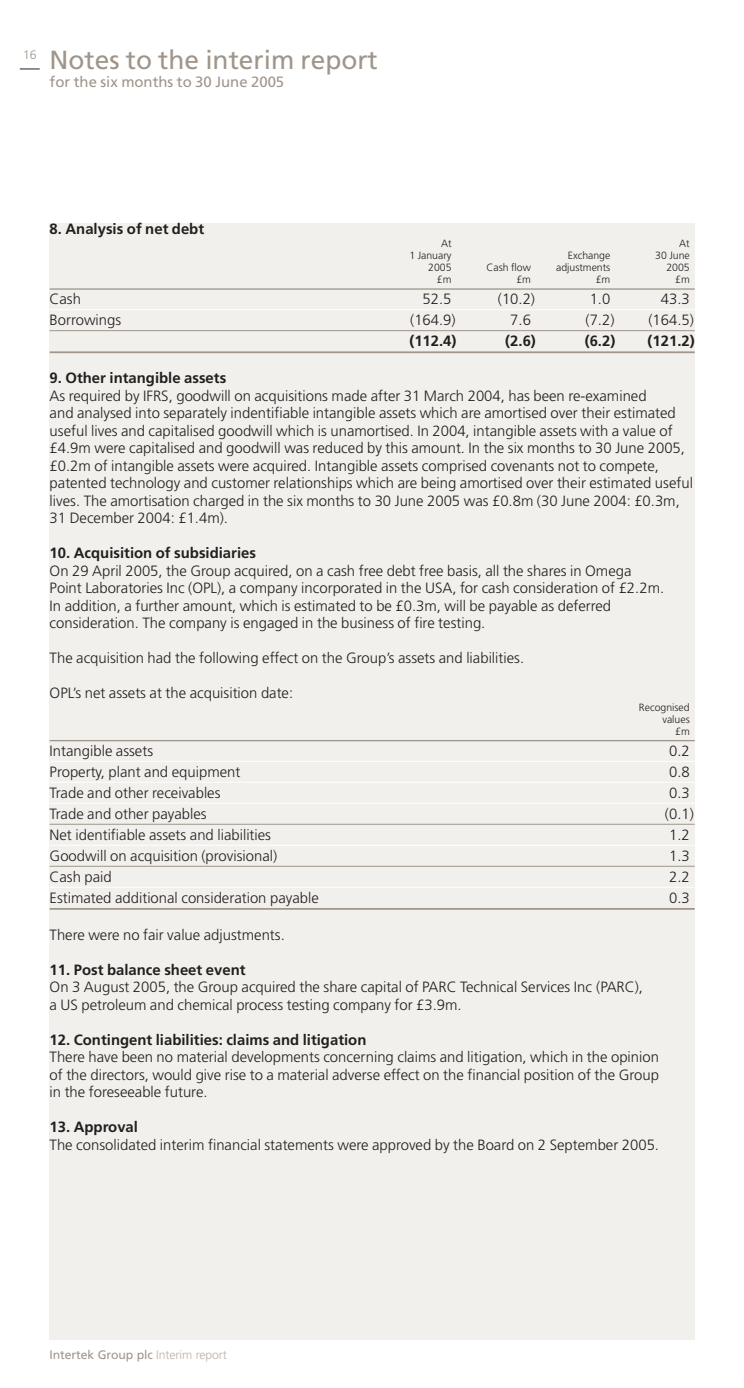
<style>
.page{position:relative;width:744px;height:1388px;background:#fff}
.page>*{position:absolute;margin:0;border:0;box-sizing:border-box;transform-origin:0 0}
.t1{font:26.25px "Frutiger";color:#a0958a}
.t2{font:300 14.88px/17.5px "Frutiger";color:#231f1f}
.t3{font:700 14.88px "Frutiger";color:#231f1f}
.t4{font:14.88px "Frutiger";color:#a0958a}
.t5{font:12.25px "Frutiger";letter-spacing:-.01em;color:#a0958a}
.t6{font:300 10.5px/12.2px "Frutiger";color:#231f1f;text-align:right}
.s1{font-weight:300;color:#bcb2a9}
</style>
<div class="page">
<div style="left:50px;top:223px;width:644px;height:1116px;background:#f2f0ed"></div>
<svg style="left:20px;top:69px;width:20px;height:1px"></svg>
<hr style="left:50px;top:288px;width:644px;height:2px;background:#a0958a">
<hr style="left:50px;top:309px;width:644px;height:1px;background:#fff">
<hr style="left:50px;top:330px;width:644px;height:1px;background:#a0958a">
<hr style="left:50px;top:351px;width:644px;height:2px;background:#a0958a">
<hr style="left:50px;top:740px;width:644px;height:1px;background:#a0958a">
<hr style="left:50px;top:761px;width:644px;height:1px;background:#fff">
<hr style="left:50px;top:782px;width:644px;height:1px;background:#fff">
<hr style="left:50px;top:803px;width:644px;height:1px;background:#fff">
<hr style="left:50px;top:824px;width:644px;height:1px;background:#a0958a">
<hr style="left:50px;top:845px;width:644px;height:1px;background:#fff">
<hr style="left:50px;top:866px;width:644px;height:1px;background:#a0958a">
<hr style="left:50px;top:887px;width:644px;height:1px;background:#fff">
<hr style="left:50px;top:908px;width:644px;height:2px;background:#a0958a">
<h1 class="t1" style="left:23px;top:50px;width:356px"><sup>16</sup> Notes to the interim report</h1>
<p class="t4" style="left:50px;top:76px;width:236px">for the six months to 30 June 2005</p>
<p class="t3" style="left:50px;top:223px;width:156px">8. Analysis of net debt</p>
<p class="t6" style="left:441px;top:238px;width:12px">At</p>
<p class="t6" style="left:679px;top:238px;width:12px">At</p>
<p class="t6" style="left:409px;top:250px;width:44px">1 January</p>
<p class="t6" style="left:568px;top:250px;width:44px">Exchange</p>
<p class="t6" style="left:655px;top:250px;width:36px">30 June</p>
<p class="t6" style="left:428px;top:262px;width:25px">2005</p>
<p class="t6" style="left:486px;top:262px;width:46px">Cash flow</p>
<p class="t6" style="left:556px;top:262px;width:56px">adjustments</p>
<p class="t6" style="left:666px;top:262px;width:25px">2005</p>
<p class="t6" style="left:437px;top:274px;width:16px">£m</p>
<p class="t6" style="left:516px;top:274px;width:16px">£m</p>
<p class="t6" style="left:596px;top:274px;width:16px">£m</p>
<p class="t6" style="left:675px;top:274px;width:16px">£m</p>
<p class="t2" style="left:50px;top:292px;width:33px">Cash</p>
<p class="t2" style="left:422px;top:292px;width:30px">52.5</p>
<p class="t2" style="left:498px;top:292px;width:39px">(10.2)</p>
<p class="t2" style="left:589px;top:292px;width:22px">1.0</p>
<p class="t2" style="left:661px;top:292px;width:30px">43.3</p>
<p class="t2" style="left:50px;top:313px;width:73px">Borrowings</p>
<p class="t2" style="left:410px;top:313px;width:47px">(164.9)</p>
<p class="t2" style="left:510px;top:313px;width:22px">7.6</p>
<p class="t2" style="left:585px;top:313px;width:30px">(7.2)</p>
<p class="t2" style="left:648px;top:313px;width:47px">(164.5)</p>
<p class="t3" style="left:409px;top:335px;width:49px">(112.4)</p>
<p class="t3" style="left:505px;top:335px;width:32px">(2.6)</p>
<p class="t3" style="left:585px;top:335px;width:32px">(6.2)</p>
<p class="t3" style="left:647px;top:335px;width:49px">(121.2)</p>
<p class="t3" style="left:50px;top:372px;width:178px">9. Other intangible assets</p>
<p class="t2" style="left:50px;top:388px;width:645px">As required by IFRS, goodwill on acquisitions made after 31 March 2004, has been re-examined<br>and analysed into separately indentifiable intangible assets which are amortised over their estimated useful lives and capitalised goodwill which is unamortised. In 2004, intangible assets with a value of £4.9m were capitalised and goodwill was reduced by this amount. In the six months to 30 June 2005, £0.2m of intangible assets were acquired. Intangible assets comprised covenants not to compete, patented technology and customer relationships which are being amortised over their estimated useful lives. The amortisation charged in the six months to 30 June 2005 was £0.8m (30 June 2004: £0.3m, 31 December 2004: £1.4m).</p>
<p class="t3" style="left:50px;top:547px;width:208px">10. Acquisition of subsidiaries</p>
<p class="t2" style="left:50px;top:563px;width:616px">On 29 April 2005, the Group acquired, on a cash free debt free basis, all the shares in Omega Point Laboratories Inc (OPL), a company incorporated in the USA, for cash consideration of £2.2m.<br>In addition, a further amount, which is estimated to be £0.3m, will be payable as deferred consideration. The company is engaged in the business of fire testing.</p>
<p class="t2" style="left:50px;top:650px;width:476px">The acquisition had the following effect on the Group’s assets and liabilities.</p>
<p class="t2" style="left:50px;top:685px;width:245px">OPL’s net assets at the acquisition date:</p>
<p class="t6" style="left:639px;top:701px;width:52px">Recognised values<br>£m</p>
<p class="t2" style="left:50px;top:743px;width:105px">Intangible assets</p>
<p class="t2" style="left:669px;top:743px;width:22px">0.2</p>
<p class="t2" style="left:50px;top:764px;width:192px">Property, plant and equipment</p>
<p class="t2" style="left:669px;top:764px;width:22px">0.8</p>
<p class="t2" style="left:50px;top:785px;width:172px">Trade and other receivables</p>
<p class="t2" style="left:669px;top:785px;width:22px">0.3</p>
<p class="t2" style="left:50px;top:806px;width:159px">Trade and other payables</p>
<p class="t2" style="left:665px;top:806px;width:30px">(0.1)</p>
<p class="t2" style="left:50px;top:827px;width:223px">Net identifiable assets and liabilities</p>
<p class="t2" style="left:669px;top:827px;width:22px">1.2</p>
<p class="t2" style="left:50px;top:848px;width:229px">Goodwill on acquisition (provisional)</p>
<p class="t2" style="left:669px;top:848px;width:22px">1.3</p>
<p class="t2" style="left:50px;top:869px;width:64px">Cash paid</p>
<p class="t2" style="left:669px;top:869px;width:22px">2.2</p>
<p class="t2" style="left:50px;top:890px;width:271px">Estimated additional consideration payable</p>
<p class="t2" style="left:669px;top:890px;width:22px">0.3</p>
<p class="t2" style="left:50px;top:927px;width:237px">There were no fair value adjustments.</p>
<p class="t3" style="left:50px;top:963px;width:197px">11. Post balance sheet event</p>
<p class="t2" style="left:50px;top:979px;width:595px">On 3 August 2005, the Group acquired the share capital of PARC Technical Services Inc (PARC), a US petroleum and chemical process testing company for £3.9m.</p>
<p class="t3" style="left:50px;top:1033px;width:318px">12. Contingent liabilities: claims and litigation</p>
<p class="t2" style="left:50px;top:1049px;width:611px;text-align:justify">There have been no material developments concerning claims and litigation, which in the opinion of the directors, would give rise to a material adverse effect on the financial position of the Group in the foreseeable future.</p>
<p class="t3" style="left:50px;top:1121px;width:90px">13. Approval</p>
<p class="t2" style="left:50px;top:1137px;width:611px">The consolidated interim financial statements were approved by the Board on 2 September 2005.</p>
<p class="t5" style="left:50px;top:1349px;width:179px">Intertek Group plc <span class="s1">Interim report</span></p>
</div>
